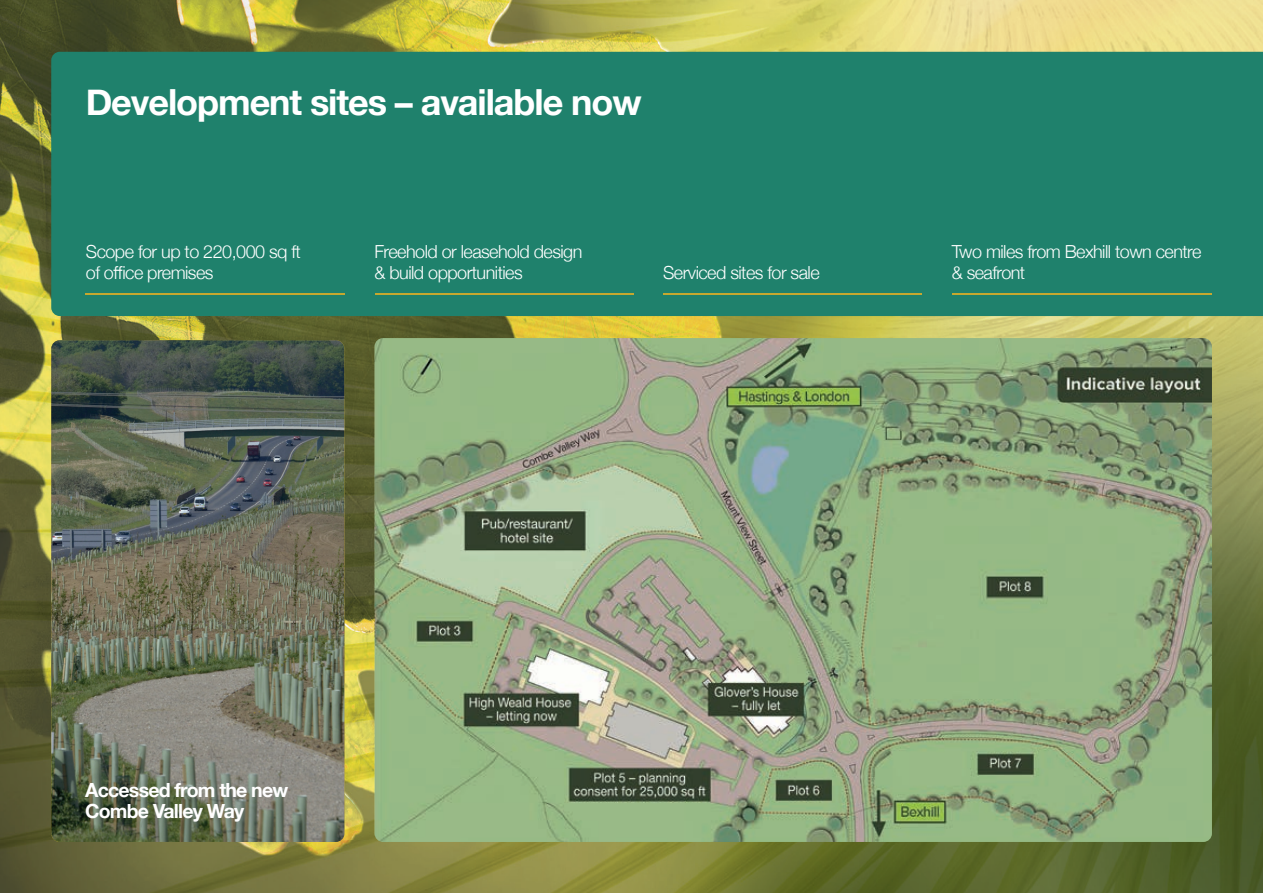
<style>
.page{position:relative;width:1263px;height:893px;background:#fff}
.page>*{position:absolute;margin:0;border:0;box-sizing:border-box;transform-origin:0 0}
.t1{font:700 36px "Helvetica Neue";letter-spacing:-.03em;color:#fff}
.t2{font:700 19.5px/21px "Helvetica Neue";letter-spacing:-.04em;color:#fff}
.t3{font:300 18px/21px "Helvetica Neue";letter-spacing:-.03em;color:#fff}
</style>
<div class="page">
<img style="left:0;top:0;width:696px;height:893px">
<img style="left:696px;top:0;width:567px;height:893px">
<div style="left:51px;top:52px;width:1212px;height:264px;background:#1f816c"></div>
<hr style="left:86px;top:293px;width:259px;height:2px;background:#c6a82e">
<hr style="left:375px;top:293px;width:259px;height:2px;background:#c6a82e">
<hr style="left:663px;top:293px;width:258px;height:2px;background:#c6a82e">
<hr style="left:952px;top:293px;width:260px;height:2px;background:#c6a82e">
<img style="left:374px;top:338px;width:838px;height:504px">
<img style="left:51px;top:340px;width:293px;height:502px">
<h1 class="t1" style="left:86px;top:74px;width:557px">Development sites – available now</h1>
<p class="t3" style="left:86px;top:239px;width:216px">Scope for up to 220,000 sq ft of office premises</p>
<p class="t3" style="left:374px;top:239px;width:209px">Freehold or leasehold design &amp; build opportunities</p>
<p class="t3" style="left:663px;top:260px;width:158px">Serviced sites for sale</p>
<p class="t3" style="left:952px;top:239px;width:251px">Two miles from Bexhill town centre &amp; seafront</p>
<p class="t2" style="left:85px;top:780px;width:205px">Accessed from the new<br>Combe Valley Way</p>
</div>
